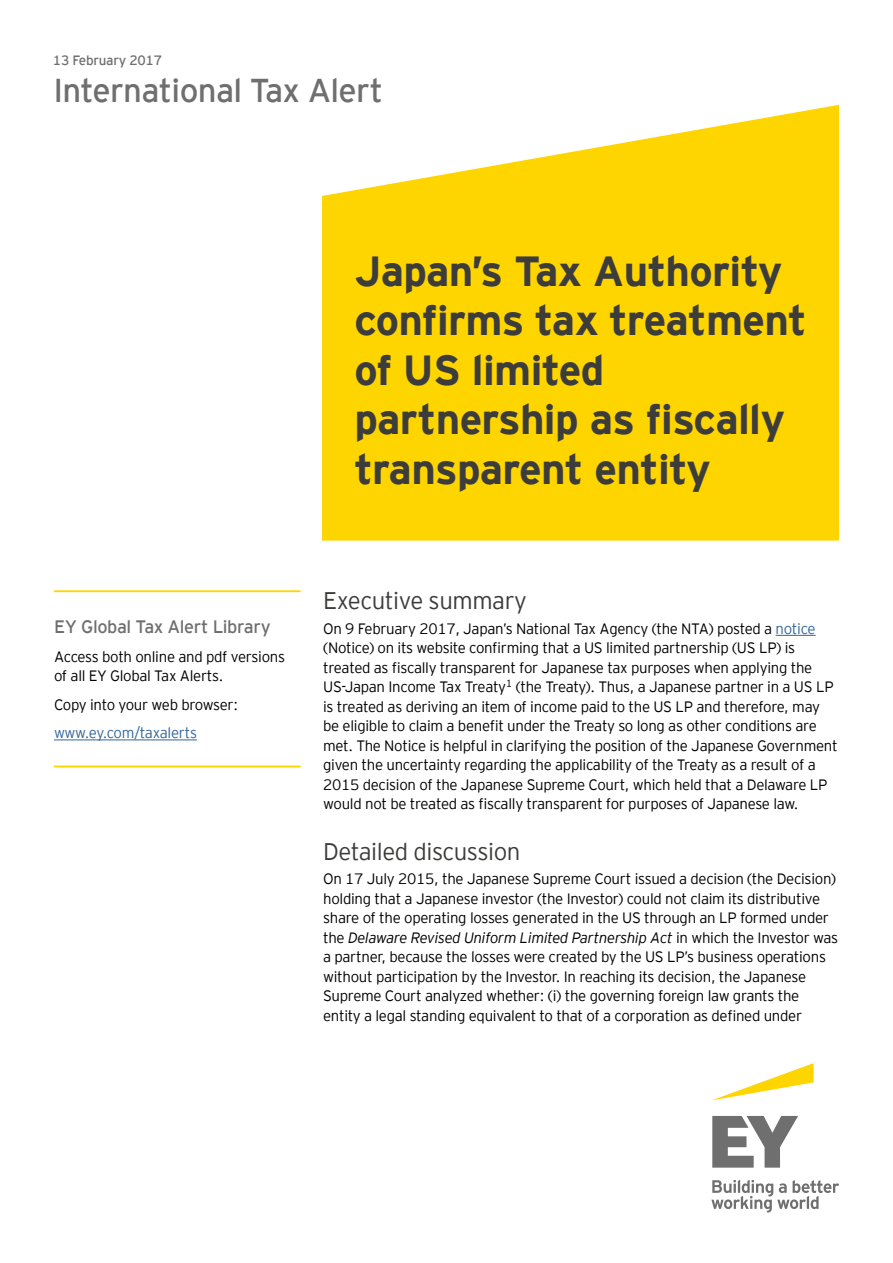
<style>
.page{position:relative;width:893px;height:1263px;background:#fff}
.page>*{position:absolute;margin:0;border:0;box-sizing:border-box;transform-origin:0 0}
.t1{font:700 42px/49.5px "EY Interstate";letter-spacing:-.015em;color:#3c3c3b}
.t2{font:33px "EY Interstate";letter-spacing:-.02em;color:#706f6f}
.t3{font:300 24px "EY Interstate";letter-spacing:-.02em;color:#3c3c3b}
.t4{font:18px "EY Interstate";letter-spacing:-.025em;color:#706f6f}
.t5{font:300 15px/19.5px "EY Interstate";letter-spacing:-.02em;color:#000}
.t6{font:300 15px "EY Interstate";letter-spacing:-.02em;color:#369}
.t7{font:13.5px "EY Interstate";letter-spacing:-.02em;color:#706f6f}
.s1{color:#369}
.s2{font-style:italic}
</style>
<div class="page">
<svg style="left:322px;top:105px;width:517px;height:436px;background:#ffd91a"></svg>
<hr style="left:776px;top:635px;width:40px;height:1px;background:#369">
<hr style="left:54px;top:590px;width:247px;height:2px;background:#ffd500">
<hr style="left:54px;top:740px;width:143px;height:1px;background:#369">
<hr style="left:54px;top:765px;width:247px;height:2px;background:#ffd500">
<svg style="left:713px;top:1063px;width:101px;height:37px"></svg>
<svg style="left:711px;top:1116px;width:128px;height:96px"></svg>
<p class="t7" style="left:53px;top:50px;width:111px">13 February 2017</p>
<h2 class="t2" style="left:53px;top:67px;width:331px">International Tax Alert</h2>
<h1 class="t1" style="left:354px;top:243px;width:454px">Japan’s Tax Authority confirms tax treatment of US limited partnership as fiscally transparent entity</h1>
<p class="t4" style="left:54px;top:614px;width:218px">EY Global Tax Alert Library</p>
<p class="t5" style="left:54px;top:646px;width:233px">Access both online and pdf versions of all EY Global Tax Alerts.</p>
<p class="t5" style="left:54px;top:694px;width:186px">Copy into your web browser:</p>
<p class="t6" style="left:54px;top:722px;width:144px">www.ey.com/taxalerts</p>
<h3 class="t3" style="left:323px;top:584px;width:205px">Executive summary</h3>
<p class="t5" style="left:323px;top:617px;width:516px">On 9 February 2017, Japan’s National Tax Agency (the NTA) posted a <span class="s1">notice </span>(Notice) on its website confirming that a US limited partnership (US LP) is treated as fiscally transparent for Japanese tax purposes when applying the US-Japan Income Tax Treaty<sup>1</sup> (the Treaty). Thus, a Japanese partner in a US LP is treated as deriving an item of income paid to the US LP and therefore, may be eligible to claim a benefit under the Treaty so long as other conditions are met. The Notice is helpful in clarifying the position of the Japanese Government given the uncertainty regarding the applicability of the Treaty as a result of a 2015 decision of the Japanese Supreme Court, which held that a Delaware LP would not be treated as fiscally transparent for purposes of Japanese law.</p>
<h3 class="t3" style="left:323px;top:834px;width:199px">Detailed discussion</h3>
<p class="t5" style="left:323px;top:868px;width:516px">On 17 July 2015, the Japanese Supreme Court issued a decision (the Decision) holding that a Japanese investor (the Investor) could not claim its distributive share of the operating losses generated in the US through an LP formed under the <span class="s2">Delaware Revised Uniform Limited Partnership Act</span> in which the Investor was a partner, because the losses were created by the US LP’s business operations without participation by the Investor. In reaching its decision, the Japanese Supreme Court analyzed whether: (i) the governing foreign law grants the entity a legal standing equivalent to that of a corporation as defined under</p>
</div>
